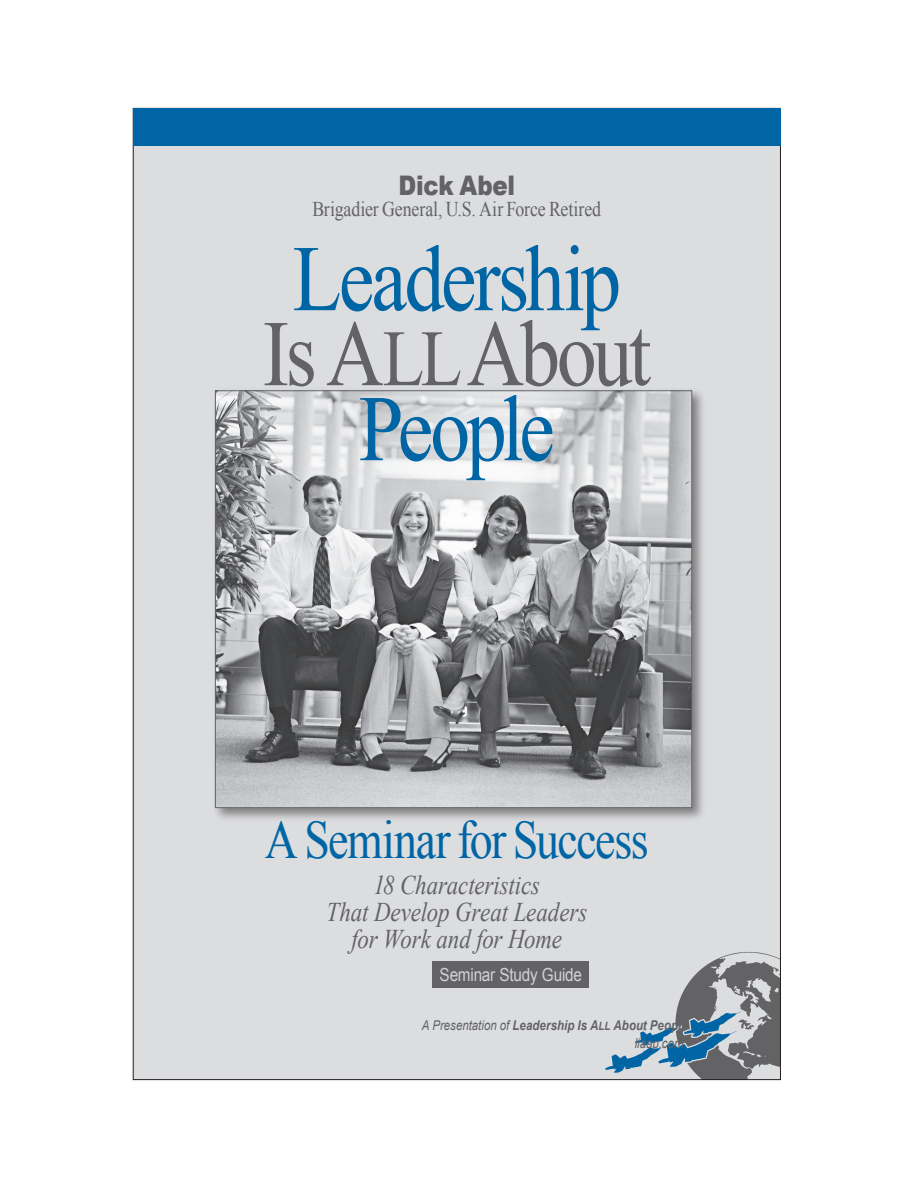
<style>
.page{position:relative;width:918px;height:1188px;background:#fff}
.page>*{position:absolute;margin:0;border:0;box-sizing:border-box;transform-origin:0 0}
.t1{font:93.9px/75px "Times New Roman";letter-spacing:-.05em;color:#636366;text-align:center;scale:.85 1}
.t2{font:93.9px "Times New Roman";letter-spacing:-.035em;color:#0065a4;scale:.85 1}
.t3{font:54px "Times New Roman";letter-spacing:-.035em;color:#0065a4;scale:.85 1}
.t4{font:italic 27px/27px "Times New Roman";letter-spacing:-.005em;color:#636366;text-align:center;scale:.85 1}
.t5{font:900 27px "Arial";letter-spacing:-.01em;color:#636366;scale:.85 1}
.t6{font:21px "Times New Roman";letter-spacing:-.005em;color:#636366;scale:.85 1}
.t7{font:18px "Arial";letter-spacing:-.015em;color:#d1d2d4;scale:.85 1}
.t8{font:italic 700 13.5px "Arial";letter-spacing:.005em;color:#636366;scale:.85 1}
.t9{font:italic 13.5px "Arial";color:#636366;scale:.85 1}
.s1{font-size:79.8px}
.s2{color:#0065a4}
.s3{font-weight:400}
.s4{font-size:11.55px}
</style>
<div class="page">
<div style="left:133px;top:108px;width:647px;height:972px;background:#dcdddf"></div>
<img style="left:605px;top:952px;width:174px;height:126px">
<div style="left:210px;top:386px;width:497px;height:437px;background:#231f20;opacity:.5"></div>
<img style="left:217px;top:393px;width:473px;height:413px">
<div style="left:133px;top:108px;width:648px;height:38px;background:#0065a4"></div>
<div style="left:433px;top:962px;width:156px;height:26px;background:#636366"></div>
<p class="t5" style="left:398px;top:166px;width:139px">Dick Abel</p>
<p class="t6" style="left:312px;top:195px;width:341px">Brigadier General, U.S. Air Force Retired</p>
<p class="t2" style="left:293px;top:216px;width:388px">Leadership</p>
<p class="t1" style="left:263px;top:315px;width:458px">Is A<span class="s1">ll</span> About<br><span class="s2">People</span></p>
<p class="t3" style="left:265px;top:803px;width:453px">A Seminar for Success</p>
<p class="t4" style="left:326px;top:871px;width:309px">18 Characteristics<br>That Develop Great Leaders for Work and for Home</p>
<p class="t7" style="left:440px;top:963px;width:169px">Seminar Study Guide</p>
<p class="t8" style="left:422px;top:1017px;width:314px"><span class="s3">A Presentation of</span> Leadership Is A<span class="s4">ll</span> About People</p>
<p class="t9" style="left:635px;top:1035px;width:59px">liaap.com</p>
</div>
